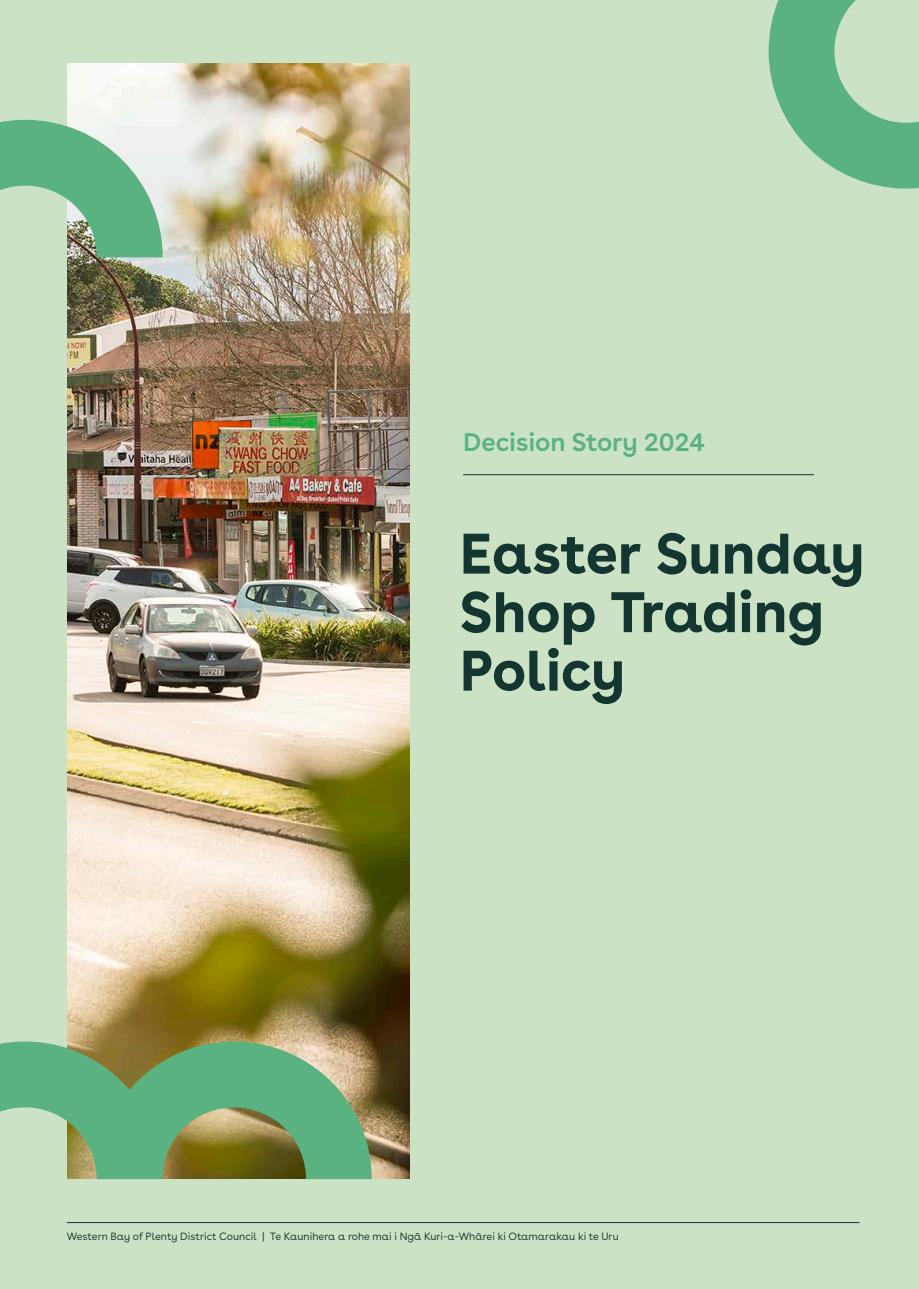
<style>
.page{position:relative;width:919px;height:1289px;background:#fff}
.page>*{position:absolute;margin:0;border:0;box-sizing:border-box;transform-origin:0 0}
.Heading_02_English{font:700 57px/58.5px "Buenos Aires";letter-spacing:-.01em;color:#143631}
.Heading_05{font:600 25.5px "Buenos Aires";letter-spacing:-.005em;color:#5ab281}
.Footer_Copy{font:10.5px "Buenos Aires";color:#143631}
</style>
<div class="page">
<div style="left:0;top:0;width:918px;height:1288px;background:#cbe2c5"></div>
<img style="left:68px;top:64px;width:342px;height:1114px">
<hr style="left:463px;top:474px;width:351px;height:1px;background:#143631">
<svg style="left:0;top:120px;width:163px;height:137px"></svg>
<svg style="left:0;top:1041px;width:372px;height:138px;background:#78a875"></svg>
<hr style="left:67px;top:1222px;width:792px;height:1px;background:#143631">
<svg style="left:768px;top:0;width:150px;height:189px"></svg>
<p class="Heading_05" style="left:463px;top:420px;width:243px">Decision Story 2024</p>
<p class="Heading_02_English" style="left:459px;top:522px;width:407px">Easter Sunday<br>Shop Trading<br>Policy</p>
<p class="Footer_Copy" style="left:67px;top:1227px;width:553px">Western Bay of Plenty District Council | Te Kaunihera a rohe mai i Ngā Kuri-a-Whārei ki Otamarakau ki te Uru</p>
</div>
